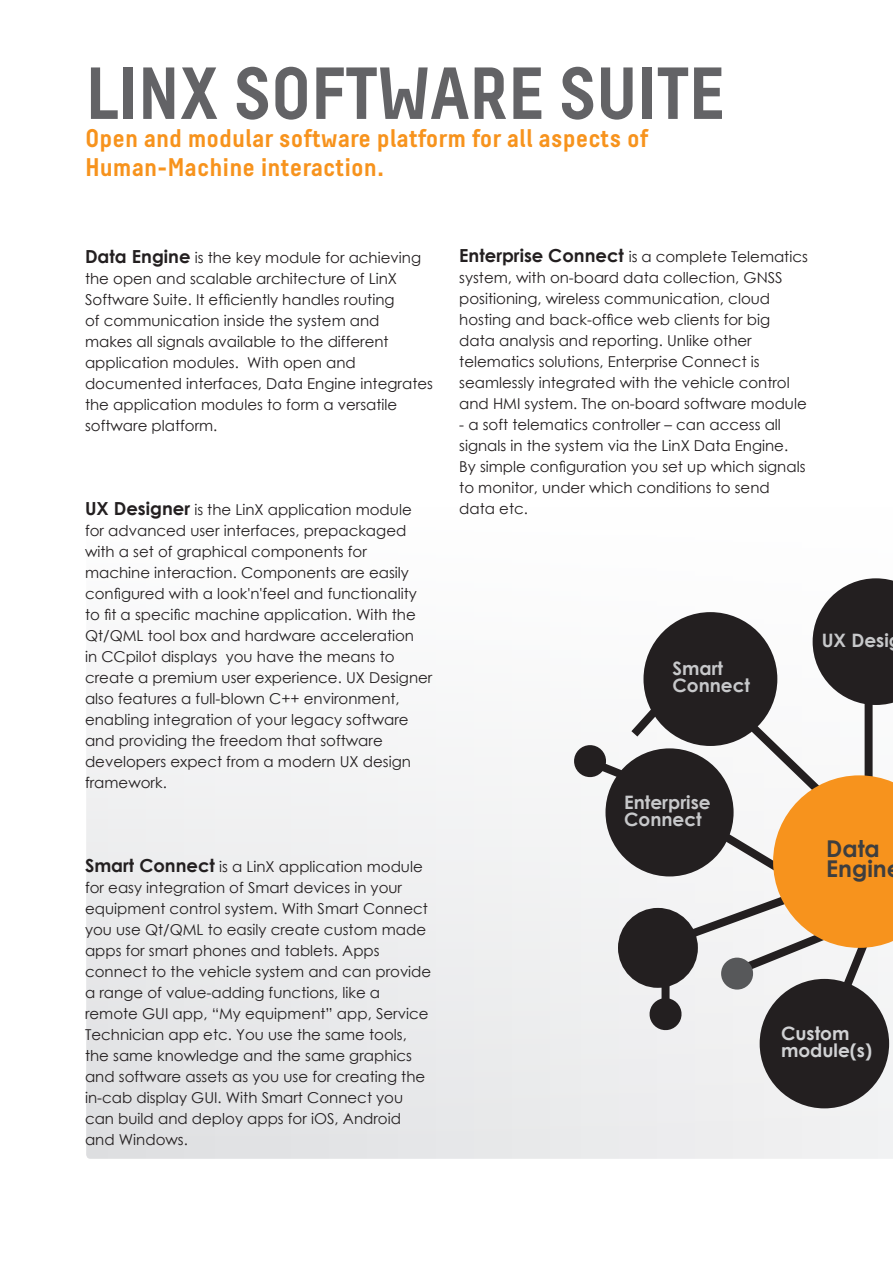
<style>
.page{position:relative;width:893px;height:1263px;background:#fff}
.page>*{position:absolute;margin:0;border:0;box-sizing:border-box;transform-origin:0 0}
.Preamble{font:700 73.5px "Decima Pro A";letter-spacing:-.02em;color:#636366}
.Preamble-2{font:700 25.5px "Decima Pro A";color:#f7931d}
.t1{font:700 23.1px/20.1px "Century Gothic";color:#3e3e3f}
.t2{font:700 18.45px "Century Gothic";color:#c7c8ca}
.t3{font:700 18.45px "Century Gothic";color:#d1d2d4}
.Preamble-3{font:15px/21px "Century Gothic";color:#231f20}
.s1{font-weight:700;font-size:18px}
</style>
<div class="page">
<svg style="left:86px;top:696px;width:807px;height:463px"></svg>
<div style="left:578px;top:749px;width:24px;height:24px;background:#231f20;border-radius:50%"></div>
<div style="left:574px;top:745px;width:32px;height:32px;border:8px solid #231f20;border-radius:50%"></div>
<div style="left:766px;top:985px;width:117px;height:117px;background:#231f20;border-radius:50%"></div>
<div style="left:760px;top:979px;width:129px;height:129px;border:13px solid #231f20;border-radius:50%"></div>
<svg style="left:587px;top:578px;width:306px;height:474px"></svg>
<p class="Preamble" style="left:85px;top:49px;width:642px">LINX SOFTWARE SUITE</p>
<p class="Preamble-2" style="left:85px;top:123px;width:565px">Open and modular software platform for all aspects of</p>
<p class="Preamble-2" style="left:85px;top:152px;width:301px">Human-Machine interaction.</p>
<p class="Preamble-3" style="left:85px;top:247px;width:349px"><span class="s1">Data Engine</span> is the key module for achieving the open and scalable architecture of LinX Software Suite. It efficiently handles routing<br>of communication inside the system and<br>makes all signals available to the different application modules. With open and documented interfaces, Data Engine integrates the application modules to form a versatile software platform.</p>
<p class="Preamble-3" style="left:85px;top:499px;width:349px"><span class="s1">UX Designer</span> is the LinX application module for advanced user interfaces, prepackaged with a set of graphical components for machine interaction. Components are easily configured with a look'n'feel and functionality to fit a specific machine application. With the Qt/QML tool box and hardware acceleration<br>in CCpilot displays you have the means to create a premium user experience. UX Designer also features a full-blown C++ environment, enabling integration of your legacy software and providing the freedom that software developers expect from a modern UX design framework.</p>
<p class="Preamble-3" style="left:459px;top:246px;width:350px"><span class="s1">Enterprise Connect</span> is a complete Telematics system, with on-board data collection, GNSS positioning, wireless communication, cloud hosting and back-office web clients for big data analysis and reporting. Unlike other telematics solutions, Enterprise Connect is seamlessly integrated with the vehicle control and HMI system. The on-board software module</p>
<p class="Preamble-3" style="left:459px;top:414px;width:348px">- a soft telematics controller – can access all signals in the system via the LinX Data Engine.<br>By simple configuration you set up which signals to monitor, under which conditions to send data etc.</p>
<p class="t2" style="left:672px;top:654px;width:52px">Smart</p>
<p class="t2" style="left:672px;top:671px;width:79px">Connect</p>
<p class="t2" style="left:624px;top:788px;width:88px">Enterprise</p>
<p class="t2" style="left:624px;top:805px;width:79px">Connect</p>
<p class="t2" style="left:822px;top:626px;width:69px">UX Desi</p>
<p class="Preamble-3" style="left:85px;top:856px;width:348px"><span class="s1">Smart Connect</span> is a LinX application module for easy integration of Smart devices in your equipment control system. With Smart Connect you use Qt/QML to easily create custom made apps for smart phones and tablets. Apps connect to the vehicle system and can provide a range of value-adding functions, like a remote GUI app, “My equipment” app, Service Technician app etc. You use the same tools, the same knowledge and the same graphics and software assets as you use for creating the in-cab display GUI. With Smart Connect you can build and deploy apps for iOS, Android and Windows.</p>
<p class="t1" style="left:826px;top:837px;width:62px">Data<br>Engin</p>
<p class="t3" style="left:781px;top:1020px;width:70px">Custom</p>
<p class="t3" style="left:781px;top:1037px;width:93px">module(s)</p>
</div>
